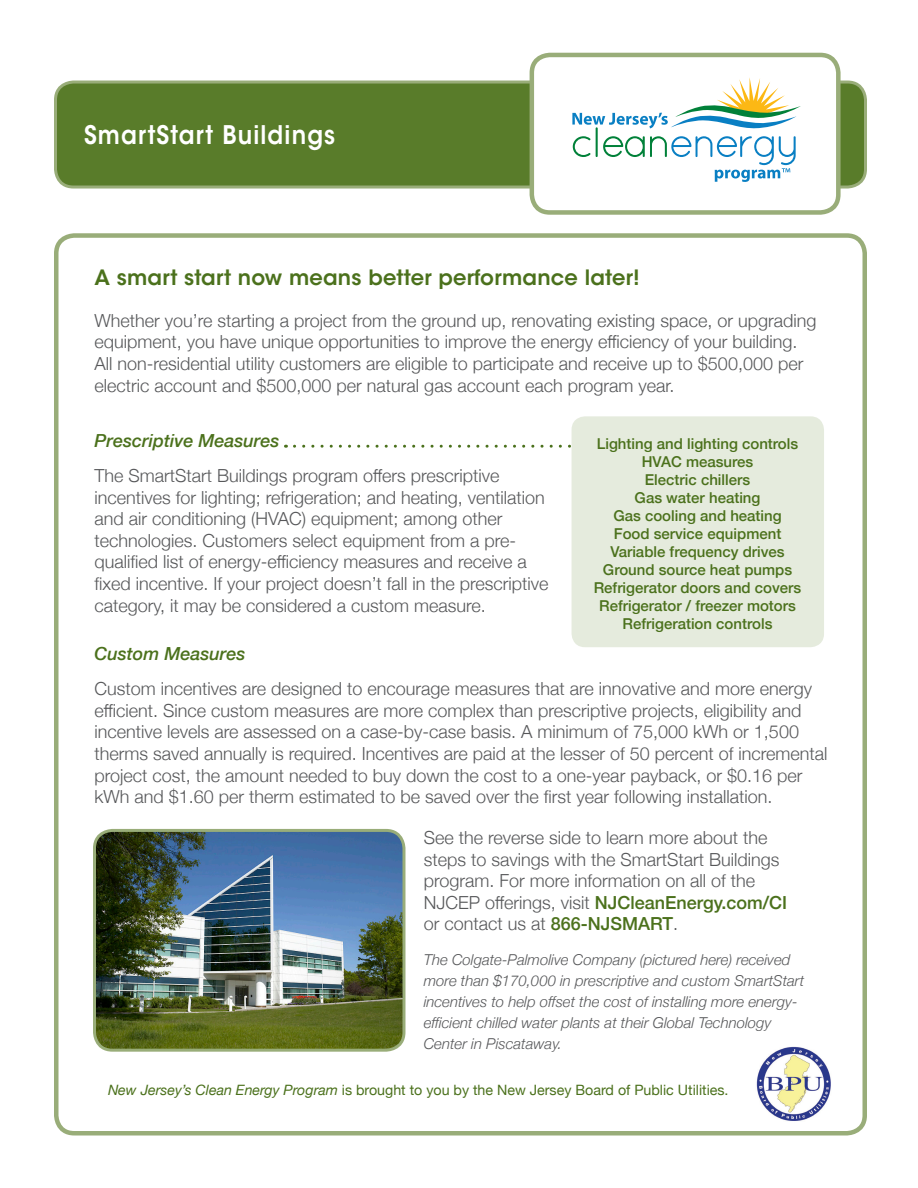
<style>
.page{position:relative;width:918px;height:1188px;background:#fff}
.page>*{position:absolute;margin:0;border:0;box-sizing:border-box;transform-origin:0 0}
.t1{font:600 25.5px "ITC Avant Garde Std";letter-spacing:.05em;color:#fff;scale:.9 1}
.t2{font:600 21px "ITC Avant Garde Std";letter-spacing:.01em;color:#4b711c}
.t3{font:300 18px/21.6px "Helvetica Neue";color:#57585a}
.t4{font:italic 500 18px "Helvetica Neue";color:#4b711c}
.t5{font:500 15px/18px "Helvetica Neue";color:#4b711c;text-align:center}
.t6{font:italic 300 15px/21px "Helvetica Neue";color:#57585a}
.t7{font:14.25px "Helvetica Neue";color:#4b711c}
.s1{font-weight:500;color:#4b711c}
.s2{font-style:italic}
</style>
<div class="page">
<div style="left:54px;top:233px;width:813px;height:903px;border:4px solid #99ad79;border-radius:18px"></div>
<div style="left:56px;top:82px;width:810px;height:105px;background:#597c2a;border-radius:18px"></div>
<div style="left:54px;top:81px;width:813px;height:108px;border:3px solid #99ad79;border-radius:18px"></div>
<svg style="left:294px;top:445px;width:278px;height:3px"></svg>
<div style="left:572px;top:416px;width:252px;height:231px;background:#e5ebdd;border-radius:14px"></div>
<img style="left:756px;top:1047px;width:75px;height:74px">
<div style="left:532px;top:55px;width:306px;height:157px;background:#fff;border-radius:18px"></div>
<svg style="left:572px;top:77px;width:229px;height:105px"></svg>
<div style="left:530px;top:53px;width:311px;height:162px;border:4px solid #99ad79;border-radius:18px"></div>
<img style="left:94px;top:830px;width:310px;height:218px">
<div style="left:93px;top:829px;width:312px;height:223px;border:3px solid #99ad79;border-radius:18px"></div>
<h1 class="t1" style="left:84px;top:119px;width:281px">SmartStart Buildings</h1>
<p class="t2" style="left:94px;top:264px;width:547px">A smart start now means better performance later!</p>
<p class="t3" style="left:94px;top:308px;width:723px">Whether you’re starting a project from the ground up, renovating existing space, or upgrading equipment, you have unique opportunities to improve the energy efficiency of your building.<br>All non-residential utility customers are eligible to participate and receive up to $500,000 per electric account and $500,000 per natural gas account each program year.</p>
<p class="t4" style="left:94px;top:425px;width:187px">Prescriptive Measures</p>
<p class="t3" style="left:94px;top:463px;width:456px">The SmartStart Buildings program offers prescriptive incentives for lighting; refrigeration; and heating, ventilation and air conditioning (HVAC) equipment; among other technologies. Customers select equipment from a pre&shy;qualified list of energy-efficiency measures and receive a fixed incentive. If your project doesn’t fall in the prescriptive category, it may be considered a custom measure.</p>
<p class="t4" style="left:94px;top:638px;width:153px">Custom Measures</p>
<p class="t3" style="left:94px;top:677px;width:734px">Custom incentives are designed to encourage measures that are innovative and more energy efficient. Since custom measures are more complex than prescriptive projects, eligibility and incentive levels are assessed on a case-by-case basis. A minimum of 75,000 kWh or 1,500 therms saved annually is required. Incentives are paid at the lesser of 50 percent of incremental project cost, the amount needed to buy down the cost to a one-year payback, or $0.16 per kWh and $1.60 per therm estimated to be saved over the first year following installation.</p>
<p class="t5" style="left:594px;top:434px;width:209px">Lighting and lighting controls<br>HVAC measures<br>Electric chillers<br>Gas water heating<br>Gas cooling and heating<br>Food service equipment<br>Variable frequency drives<br>Ground source heat pumps<br>Refrigerator doors and covers<br>Refrigerator / freezer motors<br>Refrigeration controls</p>
<p class="t3" style="left:424px;top:826px;width:365px">See the reverse side to learn more about the steps to savings with the SmartStart Buildings program. For more information on all of the NJCEP offerings, visit <span class="s1">NJCleanEnergy.com/CI </span>or contact us at <span class="s1">866-NJSMART</span>.</p>
<p class="t6" style="left:424px;top:948px;width:382px">The Colgate-Palmolive Company (pictured here) received more than $170,000 in prescriptive and custom SmartStart incentives to help offset the cost of installing more energy&shy;efficient chilled water plants at their Global Technology Center in Piscataway.</p>
<p class="t7" style="left:108px;top:1080px;width:622px"><span class="s2">New Jersey’s Clean Energy Program</span> is brought to you by the New Jersey Board of Public Utilities.</p>
</div>
